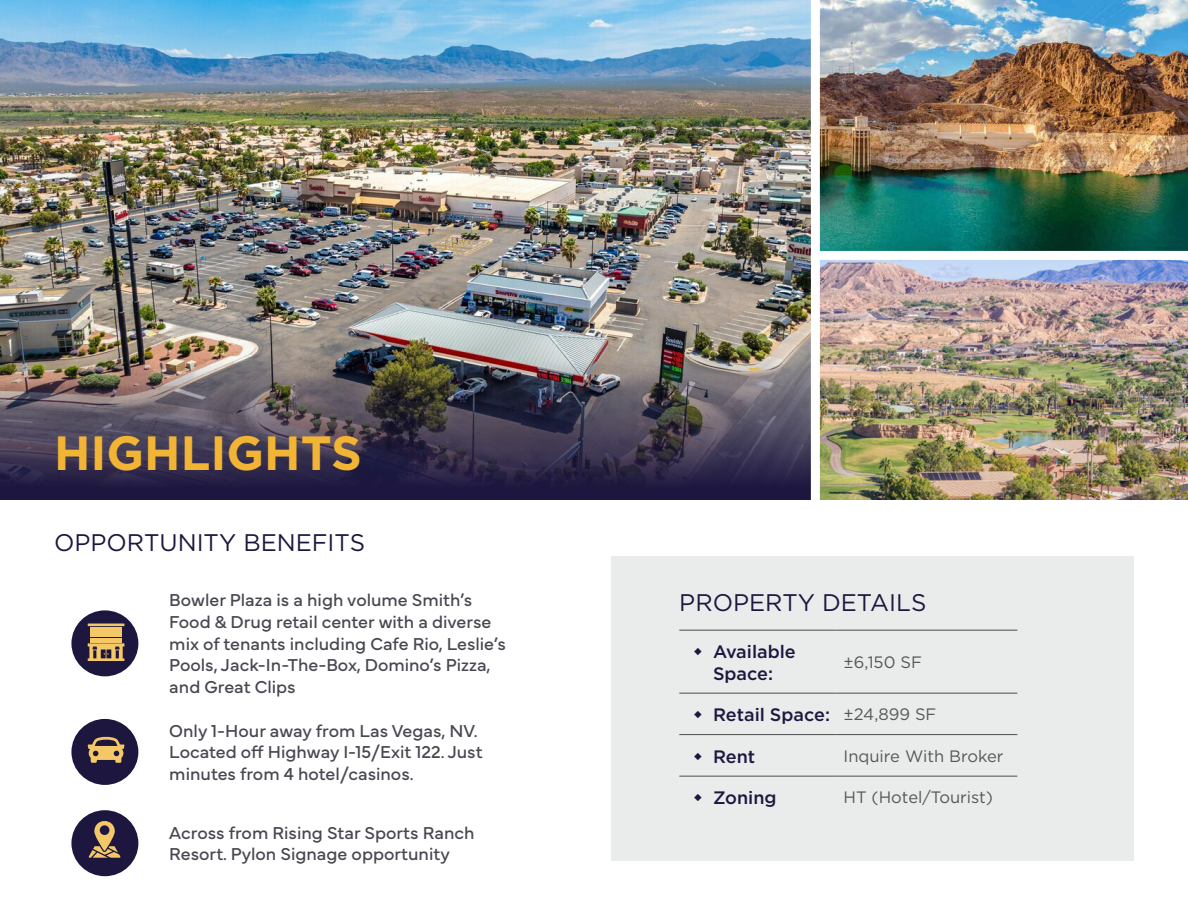
<style>
.page{position:relative;width:1188px;height:918px;background:#fff}
.page>*{position:absolute;margin:0;border:0;box-sizing:border-box;transform-origin:0 0}
.t1{font:700 48px "Gotham";color:#f1b434}
.t2{font:24px "Gotham";color:#1d1740}
.t3{font:18px/21.6px "Mundial";color:#494750}
.t4{font:500 18px/21.6px "Gotham";color:#1d1740}
.t5{font:16.5px "Gotham";color:#545859}
.s1{font-weight:400;font-size:16.5px;color:#545859}
</style>
<div class="page">
<img style="left:0;top:0;width:811px;height:310px">
<img style="left:0;top:310px;width:811px;height:190px">
<img style="left:820px;top:0;width:368px;height:500px">
<div style="left:811px;top:251px;width:377px;height:9px;background:#fff"></div>
<div style="left:71px;top:610px;width:67px;height:66px;background:#1d1740;border-radius:50%"></div>
<div style="left:71px;top:719px;width:67px;height:66px;background:#1d1740;border-radius:50%"></div>
<div style="left:71px;top:810px;width:67px;height:66px;background:#1d1740;border-radius:50%"></div>
<div style="left:611px;top:556px;width:523px;height:305px;background:#eaebeb"></div>
<hr style="left:679px;top:630px;width:158px;height:1px;background:#545859">
<hr style="left:837px;top:630px;width:180px;height:1px;background:#545859">
<hr style="left:679px;top:693px;width:158px;height:1px;background:#545859">
<hr style="left:837px;top:693px;width:180px;height:1px;background:#545859">
<hr style="left:679px;top:734px;width:158px;height:1px;background:#545859">
<hr style="left:837px;top:734px;width:180px;height:1px;background:#545859">
<hr style="left:679px;top:776px;width:158px;height:1px;background:#545859">
<hr style="left:837px;top:776px;width:180px;height:1px;background:#545859">
<svg style="left:89px;top:821px;width:31px;height:37px"></svg>
<hr style="left:88px;top:624px;width:36px;height:2px;background:#f4c767">
<svg style="left:88px;top:627px;width:36px;height:34px"></svg>
<svg style="left:88px;top:736px;width:36px;height:27px"></svg>
<h1 class="t1" style="left:54px;top:421px;width:309px">HIGHLIGHTS</h1>
<h2 class="t2" style="left:54px;top:527px;width:313px">OPPORTUNITY BENEFITS</h2>
<p class="t3" style="left:169px;top:588px;width:338px">Bowler Plaza is a high volume Smith’s Food &amp; Drug retail center with a diverse mix of tenants including Cafe Rio, Leslie’s Pools, Jack-In-The-Box, Domino’s Pizza, and Great Clips</p>
<p class="t3" style="left:169px;top:718px;width:315px">Only 1-Hour away from Las Vegas, NV.<br>Located off Highway I-15/Exit 122. Just minutes from 4 hotel/casinos.</p>
<p class="t3" style="left:169px;top:820px;width:307px">Across from Rising Star Sports Ranch<br>Resort. Pylon Signage opportunity</p>
<h2 class="t2" style="left:679px;top:587px;width:249px">PROPERTY DETAILS</h2>
<p class="t4" style="left:713px;top:641px;width:84px">Available<br>Space:</p>
<p class="t5" style="left:844px;top:652px;width:80px">±6,150 SF</p>
<p class="t4" style="left:713px;top:704px;width:225px">Retail Space: <span class="s1">±24,899 SF</span></p>
<p class="t4" style="left:713px;top:745px;width:44px">Rent</p>
<p class="t5" style="left:844px;top:746px;width:161px">Inquire With Broker</p>
<p class="t4" style="left:713px;top:787px;width:65px">Zoning</p>
<p class="t5" style="left:844px;top:787px;width:151px">HT (Hotel/Tourist)</p>
</div>
